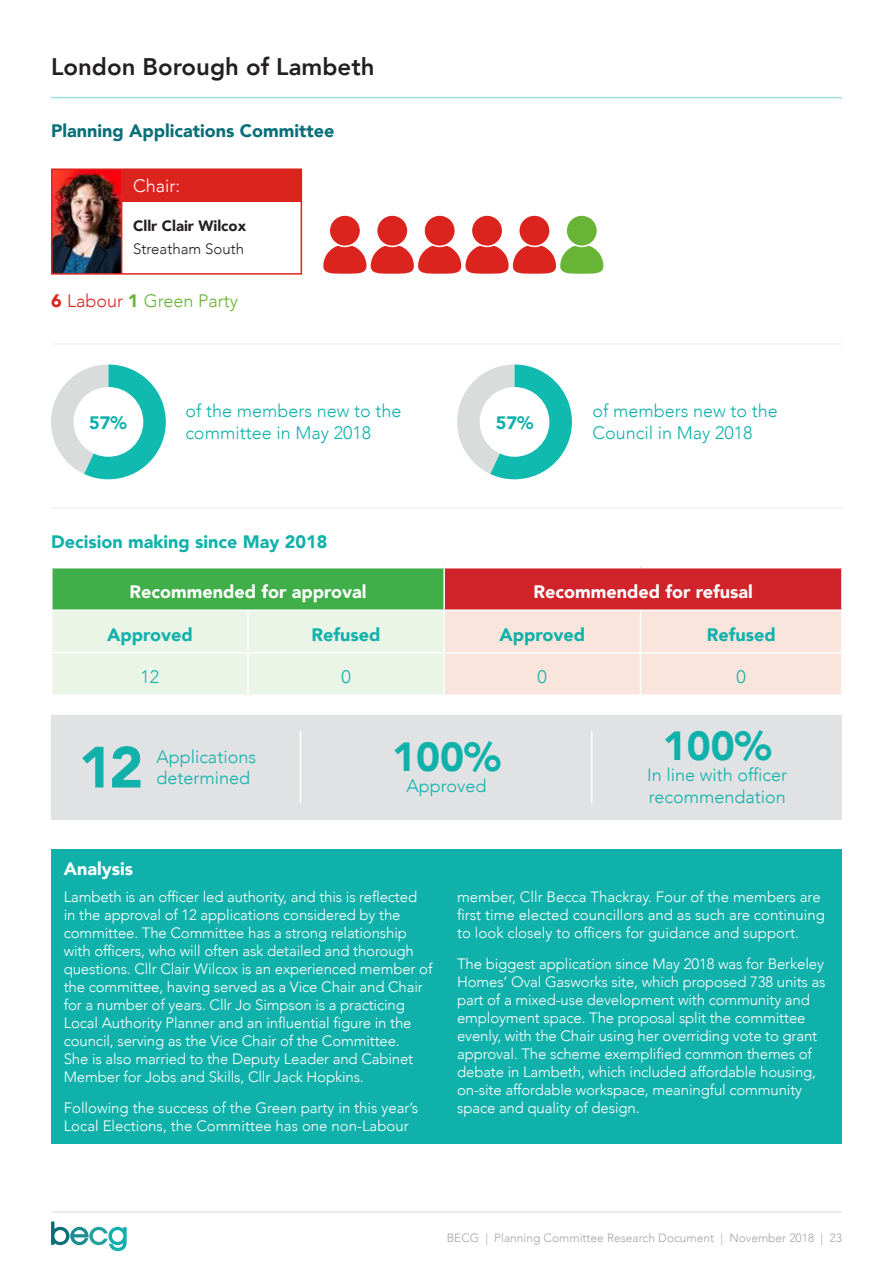
<style>
.page{position:relative;width:893px;height:1263px;background:#fff}
.page>*{position:absolute;margin:0;border:0;box-sizing:border-box;transform-origin:0 0}
.t1{font:900 57.45px "Avenir";color:#11b1ab}
.t2{font:900 40.5px "Avenir";color:#11b1ab}
.t3{font:800 24px "Avenir";color:#231f20}
.Teal_body_12pt{font:300 18px/21.6px "Avenir";color:#11b1ab}
.Table_title{font:900 18px "Avenir";color:#fff}
.Sub_Header_light_tea{font:900 18px "Avenir";color:#11b1ab}
.Table_sub_header{font:900 18px "Avenir";color:#11b1ab}
.Sub_header_Dark_Teal{font:900 18px "Avenir";color:#096f78}
.t4{font:300 18px "Avenir";color:#67b437}
.Sub_header_white{font:900 18px "Avenir";color:#fff}
.t5{font:300 18px "Avenir";color:#fff}
.Table_Text{font:300 18px "Avenir";color:#11b1ab}
.t6{font:300 15px/18px "Avenir";letter-spacing:-.01em;color:#fff}
.t7{font:900 15px "Avenir";color:#231f20}
.t8{font:300 15px "Avenir";color:#231f20}
.t9{font:300 12px "Avenir";color:#a5a6aa}
.s1{font-weight:900;color:#dc241f}
.s2{color:#dc241f}
.s3{font-weight:900}
</style>
<div class="page">
<svg style="left:51px;top:1221px;width:76px;height:30px"></svg>
<hr style="left:51px;top:97px;width:791px;height:1px;background:#11b1ab">
<hr style="left:51px;top:1211px;width:791px;height:1px;background:#a5a6aa">
<svg style="left:457px;top:364px;width:115px;height:115px"></svg>
<svg style="left:51px;top:364px;width:115px;height:115px"></svg>
<div style="left:51px;top:715px;width:791px;height:104px;background:#e1e2e4"></div>
<img style="left:54px;top:171px;width:67px;height:101px">
<div style="left:52px;top:568px;width:392px;height:42px;background:#40ae49"></div>
<div style="left:444px;top:568px;width:398px;height:42px;background:#d1232a"></div>
<svg style="left:53px;top:611px;width:788px;height:83px;background:#f1ece1"></svg>
<hr style="left:51px;top:568px;width:2px;height:41px;background:#fff">
<hr style="left:443px;top:568px;width:2px;height:41px;background:#fff">
<hr style="left:841px;top:568px;width:2px;height:41px;background:#fff">
<hr style="left:51px;top:609px;width:197px;height:2px;background:#fff">
<hr style="left:248px;top:609px;width:196px;height:2px;background:#fff">
<hr style="left:247px;top:611px;width:2px;height:41px;background:#fff">
<hr style="left:444px;top:609px;width:196px;height:2px;background:#fff">
<hr style="left:443px;top:611px;width:2px;height:41px;background:#fff">
<hr style="left:640px;top:609px;width:203px;height:2px;background:#fff">
<hr style="left:640px;top:611px;width:1px;height:41px;background:#fff">
<hr style="left:51px;top:652px;width:197px;height:1px;background:#fff">
<hr style="left:248px;top:652px;width:196px;height:1px;background:#fff">
<hr style="left:247px;top:653px;width:2px;height:41px;background:#fff">
<hr style="left:444px;top:652px;width:196px;height:1px;background:#fff">
<hr style="left:443px;top:653px;width:2px;height:41px;background:#fff">
<hr style="left:640px;top:652px;width:203px;height:1px;background:#fff">
<hr style="left:640px;top:653px;width:1px;height:41px;background:#fff">
<div style="left:51px;top:168px;width:251px;height:107px;border:2px solid #dc241f"></div>
<hr style="left:121px;top:169px;width:1px;height:105px;background:#dc241f">
<div style="left:74px;top:387px;width:69px;height:70px;background:#fff;border-radius:50%"></div>
<div style="left:121px;top:169px;width:180px;height:33px;background:#dc241f"></div>
<hr style="left:51px;top:343px;width:792px;height:2px;background:#e1e2e4">
<hr style="left:51px;top:507px;width:792px;height:1px;background:#e1e2e4">
<hr style="left:300px;top:731px;width:1px;height:72px;background:#fff">
<hr style="left:591px;top:731px;width:1px;height:72px;background:#fff">
<div style="left:480px;top:387px;width:69px;height:70px;background:#fff;border-radius:50%"></div>
<div style="left:51px;top:850px;width:791px;height:294px;background:#11b1ab"></div>
<div style="left:377px;top:215px;width:31px;height:31px;background:#dc241f;border-radius:50%"></div>
<div style="left:376px;top:214px;width:33px;height:33px;border:2px solid #fff;border-radius:50%"></div>
<div style="left:519px;top:215px;width:31px;height:31px;background:#dc241f;border-radius:50%"></div>
<div style="left:518px;top:214px;width:33px;height:33px;border:2px solid #fff;border-radius:50%"></div>
<div style="left:566px;top:215px;width:31px;height:31px;background:#67b437;border-radius:50%"></div>
<div style="left:565px;top:214px;width:33px;height:33px;border:2px solid #fff;border-radius:50%"></div>
<div style="left:424px;top:215px;width:31px;height:31px;background:#dc241f;border-radius:50%"></div>
<div style="left:423px;top:214px;width:33px;height:33px;border:2px solid #fff;border-radius:50%"></div>
<div style="left:329px;top:215px;width:32px;height:31px;background:#dc241f;border-radius:50%"></div>
<div style="left:328px;top:214px;width:33px;height:33px;border:2px solid #fff;border-radius:50%"></div>
<svg style="left:323px;top:242px;width:281px;height:32px"></svg>
<div style="left:471px;top:215px;width:32px;height:31px;background:#dc241f;border-radius:50%"></div>
<div style="left:471px;top:214px;width:32px;height:33px;border:2px solid #fff;border-radius:50%"></div>
<p class="t3" style="left:51px;top:48px;width:325px">London Borough of Lambeth</p>
<p class="Sub_header_Dark_Teal" style="left:51px;top:115px;width:285px">Planning Applications Committee</p>
<p class="t5" style="left:133px;top:176px;width:49px">Chair:</p>
<p class="t7" style="left:133px;top:213px;width:114px">Cllr Clair Wilcox</p>
<p class="t8" style="left:133px;top:240px;width:112px">Streatham South</p>
<p class="t4" style="left:51px;top:290px;width:189px"><span class="s1">6</span> <span class="s2">Labour</span> <span class="s3">1</span> Green Party</p>
<p class="Sub_Header_light_tea" style="left:89px;top:407px;width:39px">57%</p>
<p class="Teal_body_12pt" style="left:185px;top:400px;width:218px">of the members new to the committee in May 2018</p>
<p class="Teal_body_12pt" style="left:592px;top:400px;width:187px">of members new to the<br>Council in May 2018</p>
<p class="Sub_Header_light_tea" style="left:496px;top:407px;width:39px">57%</p>
<p class="Sub_Header_light_tea" style="left:51px;top:526px;width:278px">Decision making since May 2018</p>
<p class="Table_title" style="left:130px;top:576px;width:238px">Recommended for approval</p>
<p class="Table_title" style="left:533px;top:576px;width:221px">Recommended for refusal</p>
<p class="Table_sub_header" style="left:107px;top:619px;width:87px">Approved</p>
<p class="Table_sub_header" style="left:312px;top:619px;width:70px">Refused</p>
<p class="Table_sub_header" style="left:499px;top:619px;width:87px">Approved</p>
<p class="Table_sub_header" style="left:707px;top:619px;width:70px">Refused</p>
<p class="Table_Text" style="left:141px;top:666px;width:20px">12</p>
<p class="Table_Text" style="left:341px;top:666px;width:11px">0</p>
<p class="Table_Text" style="left:538px;top:666px;width:11px">0</p>
<p class="Table_Text" style="left:736px;top:666px;width:11px">0</p>
<p class="t1" style="left:79px;top:718px;width:66px">12</p>
<p class="Teal_body_12pt" style="left:156px;top:746px;width:101px">Applications determined</p>
<p class="t2" style="left:392px;top:722px;width:110px">100%</p>
<p class="Teal_body_12pt" style="left:406px;top:775px;width:82px">Approved</p>
<p class="t2" style="left:663px;top:711px;width:110px">100%</p>
<p class="Teal_body_12pt" style="left:647px;top:764px;width:142px">In line with officer recommendation</p>
<p class="Sub_header_white" style="left:64px;top:853px;width:71px">Analysis</p>
<p class="t6" style="left:64px;top:888px;width:370px">Lambeth is an officer led authority, and this is reflected in the approval of 12 applications considered by the committee. The Committee has a strong relationship with officers, who will often ask detailed and thorough questions. Cllr Clair Wilcox is an experienced member of the committee, having served as a Vice Chair and Chair for a number of years. Cllr Jo Simpson is a practicing Local Authority Planner and an influential figure in the council, serving as the Vice Chair of the Committee.<br>She is also married to the Deputy Leader and Cabinet Member for Jobs and Skills, Cllr Jack Hopkins.</p>
<p class="t6" style="left:64px;top:1098px;width:356px">Following the success of the Green party in this year’s<br>Local Elections, the Committee has one non-Labour</p>
<p class="t6" style="left:457px;top:888px;width:369px">member, Cllr Becca Thackray. Four of the members are first time elected councillors and as such are continuing to look closely to officers for guidance and support.</p>
<p class="t6" style="left:457px;top:954px;width:370px">The biggest application since May 2018 was for Berkeley Homes’ Oval Gasworks site, which proposed 738 units as part of a mixed-use development with community and employment space. The proposal split the committee evenly, with the Chair using her overriding vote to grant approval. The scheme exemplified common themes of debate in Lambeth, which included affordable housing, on-site affordable workspace, meaningful community space and quality of design.</p>
<p class="t9" style="left:447px;top:1231px;width:397px">BECG | Planning Committee Research Document | November 2018 | 23</p>
</div>
